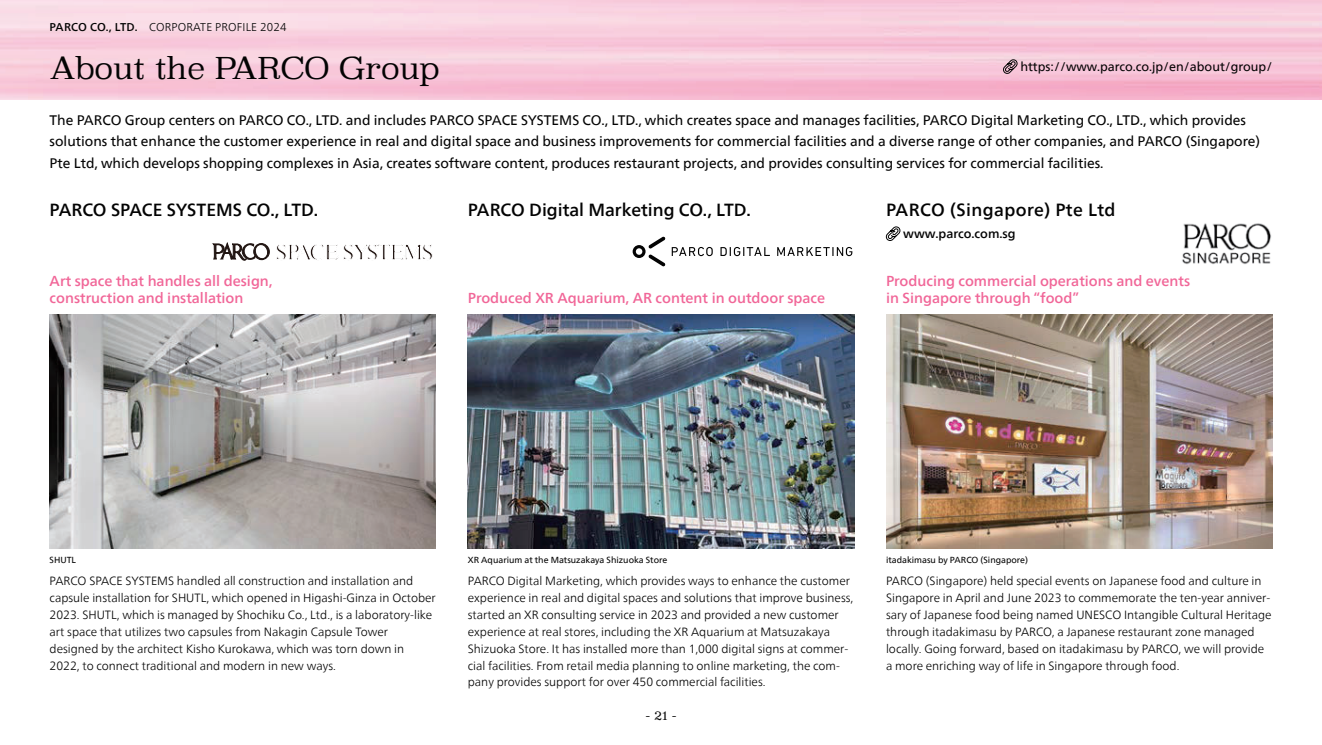
<style>
.page{position:relative;width:1322px;height:745px;background:#fff}
.page>*{position:absolute;margin:0;border:0;box-sizing:border-box;transform-origin:0 0}
.t1{font:300 30px "Superclarendon";letter-spacing:-.01em;color:#030303}
.t2{font:500 17.5px "Neue Frutiger World";color:#030303}
.t3{font:500 17.5px "Neue Frutiger World";letter-spacing:.025em;color:#030303}
.t4{font:500 14.38px/16.9px "Neue Frutiger World";color:#f16698}
.t5{font:13.75px/21.2px "Neue Frutiger World";color:#030303}
.t6{font:12.5px "Neue Frutiger World";color:#030303}
.t7{font:500 12.5px "Neue Frutiger World";color:#030303}
.t8{font:300 12.5px "Superclarendon";color:#030303}
.t9{font:300 11.88px/16.9px "Neue Frutiger World";color:#030303}
.t10{font:300 11.25px "Neue Frutiger World";letter-spacing:.015em;color:#030303}
.t11{font:8.75px "Neue Frutiger World";color:#030303}
.s1{font-weight:500}
</style>
<div class="page">
<img style="left:50px;top:314px;width:386px;height:234px">
<img style="left:468px;top:314px;width:386px;height:234px">
<img style="left:886px;top:314px;width:386px;height:234px">
<svg style="left:276px;top:244px;width:156px;height:16px"></svg>
<svg style="left:213px;top:243px;width:57px;height:17px"></svg>
<svg style="left:672px;top:247px;width:41px;height:9px"></svg>
<svg style="left:720px;top:247px;width:50px;height:9px"></svg>
<svg style="left:777px;top:247px;width:75px;height:9px"></svg>
<svg style="left:632px;top:236px;width:33px;height:30px"></svg>
<svg style="left:885px;top:226px;width:16px;height:15px"></svg>
<img style="left:1182px;top:223px;width:89px;height:41px">
<svg style="left:1002px;top:59px;width:16px;height:15px"></svg>
<p class="t10" style="left:50px;top:18px;width:238px"><span class="s1">PARCO CO., LTD.</span> CORPORATE PROFILE 2024</p>
<h1 class="t1" style="left:50px;top:49px;width:391px">About the PARCO Group</h1>
<p class="t6" style="left:1020px;top:57px;width:253px">https://www.parco.co.jp/en/about/group/</p>
<p class="t5" style="left:50px;top:110px;width:1212px">The PARCO Group centers on PARCO CO., LTD. and includes PARCO SPACE SYSTEMS CO., LTD., which creates space and manages facilities, PARCO Digital Marketing CO., LTD., which provides solutions that enhance the customer experience in real and digital space and business improvements for commercial facilities and a diverse range of other companies, and PARCO (Singapore)<br>Pte Ltd, which develops shopping complexes in Asia, creates software content, produces restaurant projects, and provides consulting services for commercial facilities.</p>
<h2 class="t2" style="left:50px;top:195px;width:270px">PARCO SPACE SYSTEMS CO., LTD.</h2>
<h2 class="t2" style="left:468px;top:195px;width:284px">PARCO Digital Marketing CO., LTD.</h2>
<h2 class="t3" style="left:886px;top:195px;width:231px">PARCO (Singapore) Pte Ltd</h2>
<p class="t7" style="left:903px;top:223px;width:114px">www.parco.com.sg</p>
<p class="t4" style="left:50px;top:272px;width:224px">Art space that handles all design, construction and installation</p>
<p class="t4" style="left:886px;top:272px;width:306px">Producing commercial operations and events in Singapore through “food”</p>
<p class="t4" style="left:468px;top:289px;width:359px">Produced XR Aquarium, AR content in outdoor space</p>
<p class="t11" style="left:50px;top:552px;width:28px">SHUTL</p>
<p class="t11" style="left:468px;top:552px;width:201px">XR Aquarium at the Matsuzakaya Shizuoka Store</p>
<p class="t11" style="left:886px;top:552px;width:143px">itadakimasu by PARCO (Singapore)</p>
<p class="t9" style="left:50px;top:572px;width:388px">PARCO SPACE SYSTEMS handled all construction and installation and capsule installation for SHUTL, which opened in Higashi-Ginza in October 2023. SHUTL, which is managed by Shochiku Co., Ltd., is a laboratory-like art space that utilizes two capsules from Nakagin Capsule Tower designed by the architect Kisho Kurokawa, which was torn down in 2022, to connect traditional and modern in new ways.</p>
<p class="t9" style="left:468px;top:572px;width:387px">PARCO Digital Marketing, which provides ways to enhance the customer experience in real and digital spaces and solutions that improve business, started an XR consulting service in 2023 and provided a new customer experience at real stores, including the XR Aquarium at Matsuzakaya Shizuoka Store. It has installed more than 1,000 digital signs at commer&shy;cial facilities. From retail media planning to online marketing, the com&shy;pany provides support for over 450 commercial facilities.</p>
<p class="t9" style="left:886px;top:572px;width:387px">PARCO (Singapore) held special events on Japanese food and culture in Singapore in April and June 2023 to commemorate the ten-year anniver&shy;sary of Japanese food being named UNESCO Intangible Cultural Heritage through itadakimasu by PARCO, a Japanese restaurant zone managed locally. Going forward, based on itadakimasu by PARCO, we will provide a more enriching way of life in Singapore through food.</p>
<p class="t8" style="left:646px;top:706px;width:32px">- 21 -</p>
</div>
